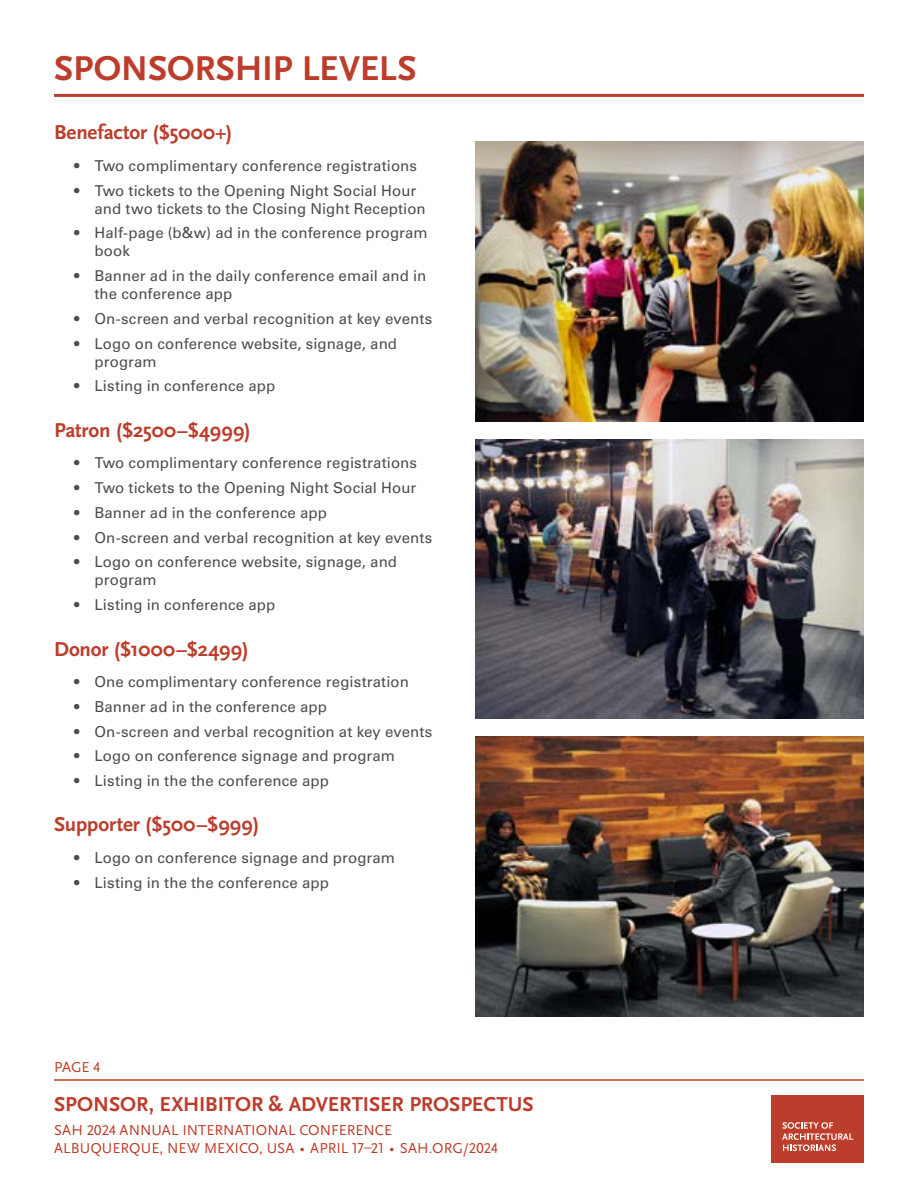
<style>
.page{position:relative;width:918px;height:1188px;background:#fff}
.page>*{position:absolute;margin:0;border:0;box-sizing:border-box;transform-origin:0 0}
.t1{font:700 36px "Scala Sans OT";letter-spacing:-.005em;color:#bc3d2b}
.t2{font:700 21px "Scala Sans OT";letter-spacing:-.005em;color:#bc3d2b}
.t3{font:15px/18px "Univers LTCYR 55 Roman";letter-spacing:.01em;color:#4d4d4f}
.t4{font:15px/18px "Scala Sans OT";letter-spacing:.005em;color:#bc3d2b}
</style>
<div class="page">
<hr style="left:54px;top:94px;width:810px;height:3px;background:#bc3d2b">
<img style="left:476px;top:141px;width:388px;height:280px">
<img style="left:476px;top:439px;width:388px;height:280px">
<img style="left:476px;top:737px;width:388px;height:279px">
<hr style="left:54px;top:1079px;width:810px;height:2px;background:#bc3d2b">
<div style="left:771px;top:1095px;width:93px;height:68px;background:#bc3d2b"></div>
<svg style="left:782px;top:1122px;width:71px;height:29px"></svg>
<h1 class="t1" style="left:54px;top:49px;width:364px">SPONSORSHIP LEVELS</h1>
<h2 class="t2" style="left:54px;top:121px;width:180px">Benefactor ($5000+)</h2>
<p class="t3" style="left:74px;top:156px;width:344px">• Two complimentary conference registrations</p>
<p class="t3" style="left:94px;top:181px;width:333px;text-indent:-20px">• Two tickets to the Opening Night Social Hour and two tickets to the Closing Night Reception</p>
<p class="t3" style="left:94px;top:223px;width:335px;text-indent:-20px">• Half-page (b&amp;w) ad in the conference program book</p>
<p class="t3" style="left:94px;top:266px;width:333px;text-indent:-20px">• Banner ad in the daily conference email and in the conference app</p>
<p class="t3" style="left:74px;top:309px;width:360px">• On-screen and verbal recognition at key events</p>
<p class="t3" style="left:94px;top:334px;width:304px;text-indent:-20px">• Logo on conference website, signage, and program</p>
<p class="t3" style="left:74px;top:376px;width:203px">• Listing in conference app</p>
<h2 class="t2" style="left:54px;top:418px;width:198px">Patron ($2500–$4999)</h2>
<p class="t3" style="left:74px;top:453px;width:344px">• Two complimentary conference registrations</p>
<p class="t3" style="left:74px;top:478px;width:344px">• Two tickets to the Opening Night Social Hour</p>
<p class="t3" style="left:74px;top:503px;width:254px">• Banner ad in the conference app</p>
<p class="t3" style="left:74px;top:528px;width:360px">• On-screen and verbal recognition at key events</p>
<p class="t3" style="left:94px;top:552px;width:304px;text-indent:-20px">• Logo on conference website, signage, and program</p>
<p class="t3" style="left:74px;top:595px;width:203px">• Listing in conference app</p>
<h2 class="t2" style="left:54px;top:637px;width:196px">Donor ($1000–$2499)</h2>
<p class="t3" style="left:74px;top:672px;width:336px">• One complimentary conference registration</p>
<p class="t3" style="left:74px;top:697px;width:254px">• Banner ad in the conference app</p>
<p class="t3" style="left:74px;top:722px;width:360px">• On-screen and verbal recognition at key events</p>
<p class="t3" style="left:74px;top:746px;width:322px">• Logo on conference signage and program</p>
<p class="t3" style="left:74px;top:771px;width:256px">• Listing in the the conference app</p>
<h2 class="t2" style="left:54px;top:813px;width:207px">Supporter ($500–$999)</h2>
<p class="t3" style="left:74px;top:848px;width:322px">• Logo on conference signage and program</p>
<p class="t3" style="left:74px;top:873px;width:256px">• Listing in the the conference app</p>
<p class="t4" style="left:54px;top:1058px;width:48px">PAGE 4</p>
<h2 class="t2" style="left:54px;top:1092px;width:481px">SPONSOR, EXHIBITOR &amp; ADVERTISER PROSPECTUS</h2>
<p class="t4" style="left:54px;top:1122px;width:445px">SAH 2024 ANNUAL INTERNATIONAL CONFERENCE<br>ALBUQUERQUE, NEW MEXICO, USA ∙ APRIL 17–21 ∙ SAH.ORG/2024</p>
</div>
